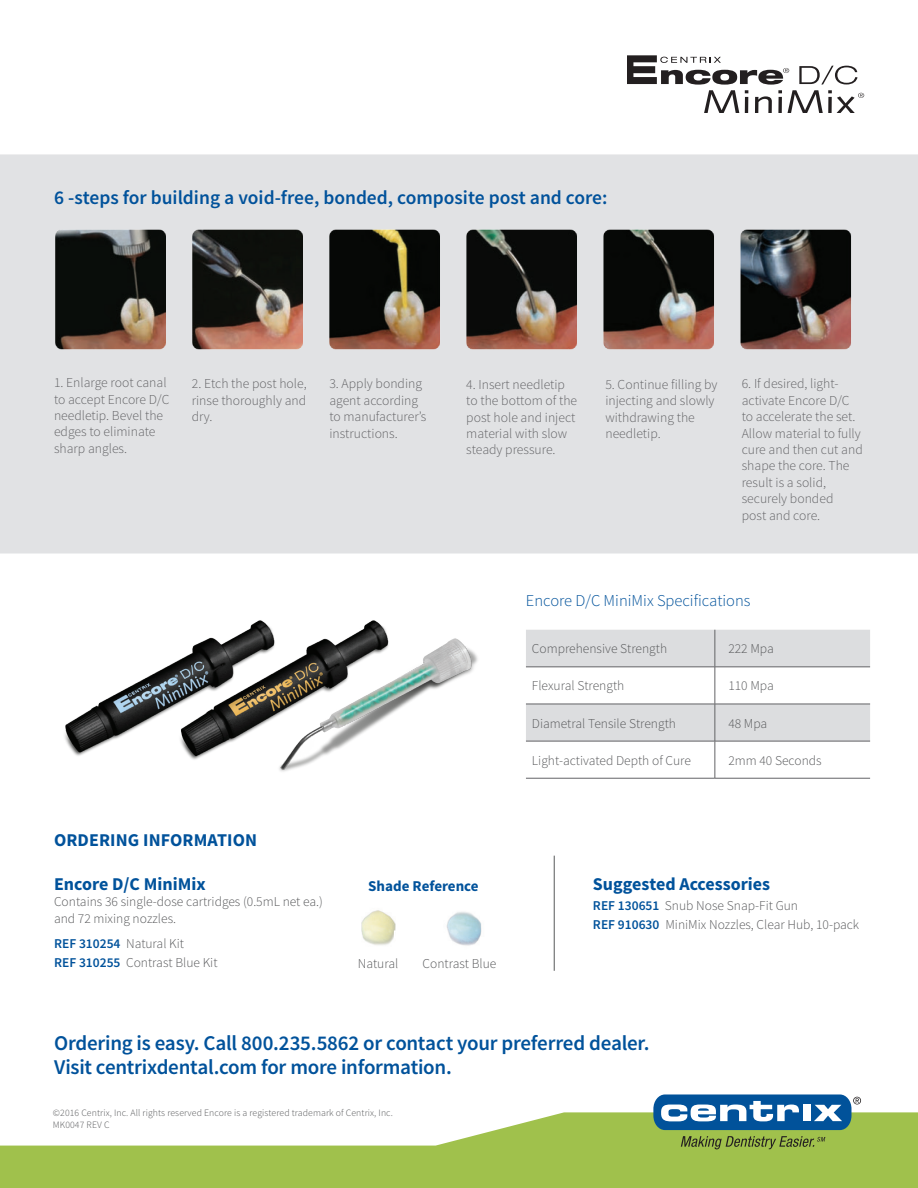
<style>
.page{position:relative;width:918px;height:1188px;background:#fff}
.page>*{position:absolute;margin:0;border:0;box-sizing:border-box;transform-origin:0 0}
.t1{font:600 21px/24.3px "Source Sans Pro";letter-spacing:-.015em;color:#01529b}
.t2{font:600 19.5px "Source Sans Pro";color:#01529b}
.t3{font:700 18px "Source Sans Pro";color:#01529b}
.t4{font:300 16.5px "Source Sans Pro";color:#01529b}
.t5{font:700 15px "Source Sans Pro";color:#01529b}
.t6{font:300 13.65px/16.4px "Source Sans Pro";color:#636366}
.t7{font:300 13.5px/18.8px "Source Sans Pro";color:#57585a}
.t8{font:300 9.75px/11.7px "Source Sans Pro";letter-spacing:.01em;color:#57585a}
.s1{font-weight:600;color:#01529b}
</style>
<div class="page">
<svg style="left:627px;top:55px;width:237px;height:57px"></svg>
<img style="left:64px;top:620px;width:414px;height:152px">
<div style="left:0;top:154px;width:918px;height:400px;background:#e1e2e4"></div>
<img style="left:29px;top:207px;width:843px;height:162px">
<hr style="left:554px;top:856px;width:1px;height:115px;background:#57585a">
<svg style="left:0;top:1112px;width:918px;height:76px;fill:#a0c14c"></svg>
<svg style="left:681px;top:1136px;width:144px;height:13px;background:#7f9640"></svg>
<svg style="left:653px;top:1094px;width:208px;height:36px"></svg>
<svg style="left:526px;top:630px;width:344px;height:111px"></svg>
<hr style="left:715px;top:630px;width:1px;height:37px;background:#636366">
<hr style="left:526px;top:667px;width:189px;height:1px;background:#636366">
<hr style="left:715px;top:667px;width:155px;height:1px;background:#636366">
<hr style="left:715px;top:667px;width:1px;height:37px;background:#636366">
<hr style="left:526px;top:704px;width:189px;height:1px;background:#636366">
<hr style="left:715px;top:704px;width:155px;height:1px;background:#636366">
<hr style="left:715px;top:704px;width:1px;height:37px;background:#636366">
<hr style="left:526px;top:741px;width:189px;height:1px;background:#636366">
<hr style="left:715px;top:741px;width:155px;height:1px;background:#636366">
<hr style="left:715px;top:741px;width:1px;height:37px;background:#636366">
<hr style="left:526px;top:778px;width:189px;height:1px;background:#636366">
<hr style="left:715px;top:778px;width:155px;height:1px;background:#636366">
<img style="left:361px;top:910px;width:35px;height:35px">
<img style="left:446px;top:912px;width:36px;height:34px">
<svg style="left:394px;top:930px;width:2px;height:8px"></svg>
<h2 class="t2" style="left:54px;top:185px;width:555px">6 -steps for building a void-free, bonded, composite post and core:</h2>
<p class="t6" style="left:54px;top:375px;width:117px">1. Enlarge root canal to accept Encore D/C needletip. Bevel the edges to eliminate sharp angles.</p>
<p class="t6" style="left:192px;top:376px;width:116px;text-align:justify">2. Etch the post hole, rinse thoroughly and dry.</p>
<p class="t6" style="left:742px;top:376px;width:123px">6. If desired, light&shy;activate Encore D/C to accelerate the set.<br>Allow material to fully cure and then cut and shape the core. The result is a solid, securely bonded<br>post and core.</p>
<p class="t6" style="left:329px;top:376px;width:99px">3. Apply bonding agent according to manufacturer’s instructions.</p>
<p class="t6" style="left:605px;top:376px;width:114px">5. Continue filling by injecting and slowly withdrawing the needletip.</p>
<p class="t6" style="left:466px;top:376px;width:112px">4. Insert needletip to the bottom of the post hole and inject material with slow steady pressure.</p>
<p class="t4" style="left:526px;top:591px;width:226px">Encore D/C MiniMix Specifications</p>
<h3 class="t3" style="left:54px;top:829px;width:205px">ORDERING INFORMATION</h3>
<h3 class="t3" style="left:54px;top:872px;width:153px">Encore D/C MiniMix</h3>
<p class="t7" style="left:54px;top:894px;width:270px;line-height:16.5px">Contains 36 single-dose cartridges (0.5mL net ea.) and 72 mixing nozzles.</p>
<p class="t7" style="left:54px;top:935px;width:165px"><span class="s1">REF 310254</span> Natural Kit<br><span class="s1">REF 310255</span> Contrast Blue Kit</p>
<p class="t7" style="left:532px;top:640px;width:137px">Comprehensive Strength</p>
<p class="t7" style="left:728px;top:640px;width:47px">222 Mpa</p>
<p class="t7" style="left:532px;top:677px;width:94px">Flexural Strength</p>
<p class="t7" style="left:728px;top:677px;width:47px">110 Mpa</p>
<p class="t7" style="left:532px;top:714px;width:146px">Diametral Tensile Strength</p>
<p class="t7" style="left:728px;top:714px;width:41px">48 Mpa</p>
<p class="t7" style="left:532px;top:751px;width:160px">Light-activated Depth of Cure</p>
<p class="t7" style="left:728px;top:751px;width:95px">2mm 40 Seconds</p>
<p class="t5" style="left:368px;top:877px;width:112px">Shade Reference</p>
<p class="t7" style="left:358px;top:955px;width:42px">Natural</p>
<p class="t7" style="left:423px;top:955px;width:75px">Contrast Blue</p>
<h3 class="t3" style="left:593px;top:872px;width:179px">Suggested Accessories</h3>
<p class="t7" style="left:593px;top:896px;width:268px"><span class="s1">REF 130651</span> Snub Nose Snap-Fit Gun<br><span class="s1">REF 910630</span> MiniMix Nozzles, Clear Hub, 10-pack</p>
<h1 class="t1" style="left:54px;top:1031px;width:597px">Ordering is easy. Call 800.235.5862 or contact your preferred dealer.<br>Visit centrixdental.com for more information.</h1>
<p class="t8" style="left:53px;top:1107px;width:341px">©2016 Centrix, Inc. All rights reserved Encore is a registered trademark of Centrix, Inc.<br>MK0047 REV C</p>
</div>
